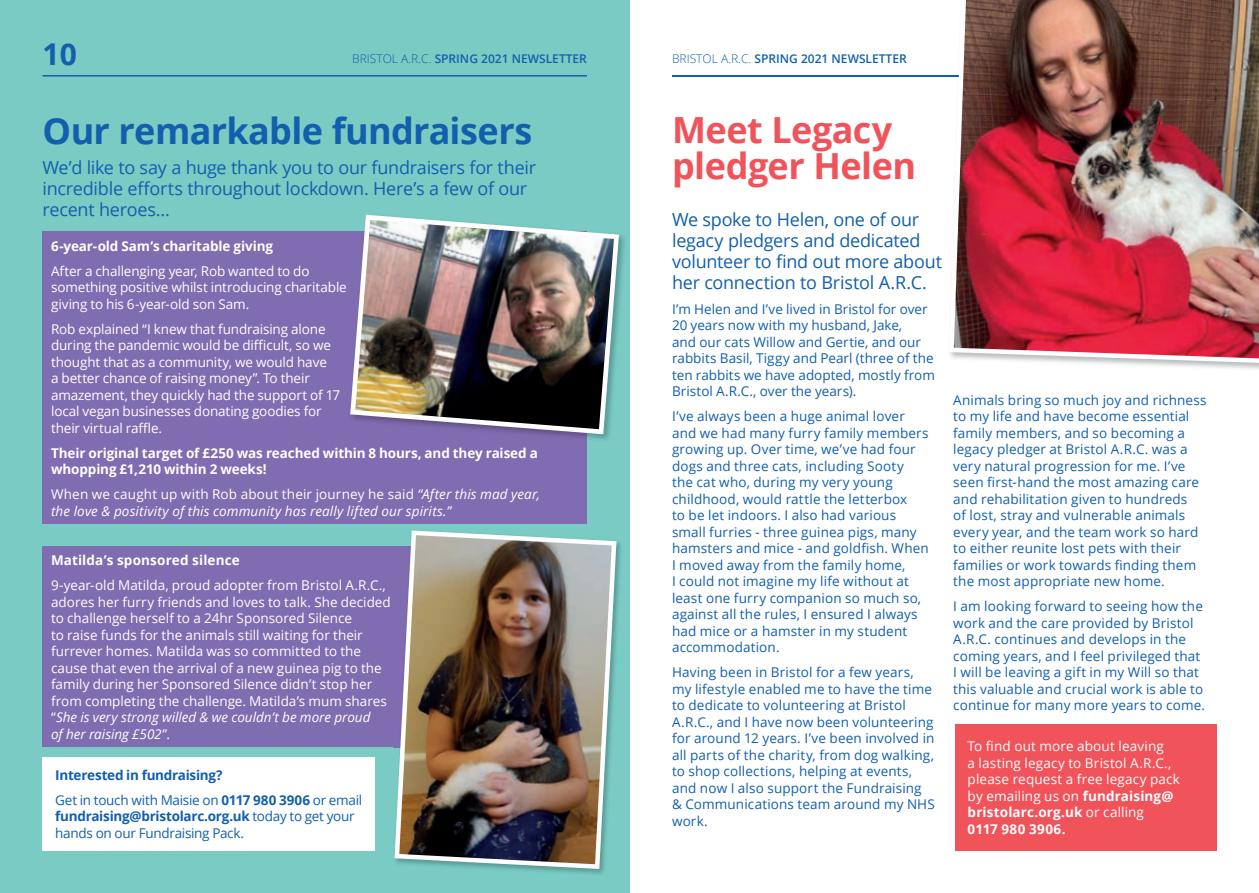
<style>
.page{position:relative;width:1259px;height:893px;background:#fff}
.page>*{position:absolute;margin:0;border:0;box-sizing:border-box;transform-origin:0 0}
.t1{font:700 36px "Open Sans";letter-spacing:-.02em;color:#115fad}
.t2{font:700 36px/36px "Open Sans";letter-spacing:-.015em;color:#f0545a}
.t3{font:700 30px "Open Sans";color:#115fad}
.t4{font:18px/21px "Open Sans";letter-spacing:-.015em;color:#115fad}
.t5{font:13.5px/16.5px "Open Sans";letter-spacing:.01em;color:#115fad}
.t6{font:13.5px/16.5px "Open Sans";color:#fff}
.t7{font:italic 13.5px/16.5px "Open Sans";letter-spacing:.01em;color:#fff}
.t8{font:700 13.5px/16.5px "Open Sans";letter-spacing:-.01em;color:#fff}
.t9{font:13.5px/16.5px "Open Sans";letter-spacing:-.02em;color:#115fad}
.t10{font:700 13.5px/25px "Open Sans";letter-spacing:-.02em;color:#115fad}
.t11{font:700 13.5px "Open Sans";letter-spacing:.01em;color:#fff}
.t12{font:600 12px "Open Sans";color:#115fad}
.s1{font-weight:300}
.s2{font-style:normal}
.s3{font-style:italic}
.s4{font-weight:400}
.s5{font-weight:700}
</style>
<div class="page">
<hr style="left:672px;top:75px;width:544px;height:2px;background:#115fad">
<div style="left:0;top:0;width:629px;height:893px;background:#7acbc4"></div>
<div style="left:955px;top:724px;width:261px;height:126px;background:#f0545a"></div>
<img style="left:950px;top:0;width:309px;height:366px">
<div style="left:43px;top:757px;width:332px;height:93px;background:#fff"></div>
<div style="left:43px;top:232px;width:544px;height:292px;background:#806cb0"></div>
<div style="left:43px;top:546px;width:544px;height:201px;background:#806cb0"></div>
<img style="left:393px;top:530px;width:226px;height:341px">
<img style="left:348px;top:214px;width:273px;height:223px">
<hr style="left:43px;top:75px;width:544px;height:2px;background:#115fad">
<h2 class="t3" style="left:43px;top:33px;width:36px">10</h2>
<p class="t12" style="left:352px;top:51px;width:236px"><span class="s1">BRISTOL A.R.C.</span> SPRING 2021 NEWSLETTER</p>
<h1 class="t1" style="left:43px;top:106px;width:491px">Our remarkable fundraisers</h1>
<h3 class="t4" style="left:43px;top:156px;width:495px">We’d like to say a huge thank you to our fundraisers for their incredible efforts throughout lockdown. Here’s a few of our recent heroes…</h3>
<p class="t8" style="left:51px;top:237px;width:223px">6-year-old Sam’s charitable giving</p>
<p class="t6" style="left:51px;top:262px;width:297px">After a challenging year, Rob wanted to do something positive whilst introducing charitable giving to his 6-year-old son Sam.</p>
<p class="t6" style="left:51px;top:320px;width:291px">Rob explained “I knew that fundraising alone during the pandemic would be difficult, so we thought that as a community, we would have<br>a better chance of raising money”. To their amazement, they quickly had the support of 17 local vegan businesses donating goodies for their virtual raffle.</p>
<p class="t8" style="left:51px;top:444px;width:488px">Their original target of £250 was reached within 8 hours, and they raised a whopping £1,210 within 2 weeks!</p>
<p class="t7" style="left:51px;top:486px;width:490px"><span class="s2">When we caught up with Rob about their journey he said</span> “After this mad year, the love &amp; positivity of this community has really lifted our spirits.”</p>
<p class="t11" style="left:51px;top:551px;width:190px">Matilda’s sponsored silence</p>
<p class="t6" style="left:51px;top:577px;width:341px">9-year-old Matilda, proud adopter from Bristol A.R.C., adores her furry friends and loves to talk. She decided to challenge herself to a 24hr Sponsored Silence<br>to raise funds for the animals still waiting for their furrever homes. Matilda was so committed to the cause that even the arrival of a new guinea pig to the family during her Sponsored Silence didn’t stop her from completing the challenge. Matilda’s mum shares “<span class="s3">She is very strong willed &amp; we couldn’t be more proud<br>of her raising £502</span>”.</p>
<p class="t10" style="left:55px;top:762px;width:308px">Interested in fundraising?<br><span class="s4">Get in touch with Maisie on</span> 0117 980 3906 <span class="s4">or email</span></p>
<p class="t9" style="left:55px;top:808px;width:301px"><span class="s5">fundraising@bristolarc.org.uk</span> today to get your hands on our Fundraising Pack.</p>
<p class="t12" style="left:672px;top:51px;width:236px"><span class="s1">BRISTOL A.R.C.</span> SPRING 2021 NEWSLETTER</p>
<h1 class="t2" style="left:672px;top:111px;width:246px">Meet Legacy pledger Helen</h1>
<h3 class="t4" style="left:672px;top:208px;width:271px">We spoke to Helen, one of our legacy pledgers and dedicated volunteer to find out more about her connection to Bristol A.R.C.</h3>
<p class="t5" style="left:672px;top:300px;width:264px">I’m Helen and I’ve lived in Bristol for over 20 years now with my husband, Jake,<br>and our cats Willow and Gertie, and our rabbits Basil, Tiggy and Pearl (three of the ten rabbits we have adopted, mostly from Bristol A.R.C., over the years).</p>
<p class="t5" style="left:672px;top:408px;width:258px">I’ve always been a huge animal lover and we had many furry family members growing up. Over time, we’ve had four dogs and three cats, including Sooty<br>the cat who, during my very young childhood, would rattle the letterbox<br>to be let indoors. I also had various small furries - three guinea pigs, many hamsters and mice - and goldfish. When I moved away from the family home,<br>I could not imagine my life without at least one furry companion so much so, against all the rules, I ensured I always had mice or a hamster in my student accommodation.</p>
<p class="t5" style="left:672px;top:664px;width:264px">Having been in Bristol for a few years, my lifestyle enabled me to have the time to dedicate to volunteering at Bristol A.R.C., and I have now been volunteering for around 12 years. I’ve been involved in all parts of the charity, from dog walking, to shop collections, helping at events, and now I also support the Fundraising &amp; Communications team around my NHS work.</p>
<p class="t5" style="left:953px;top:391px;width:255px">Animals bring so much joy and richness to my life and have become essential family members, and so becoming a legacy pledger at Bristol A.R.C. was a very natural progression for me. I’ve seen first-hand the most amazing care and rehabilitation given to hundreds<br>of lost, stray and vulnerable animals every year, and the team work so hard to either reunite lost pets with their families or work towards finding them the most appropriate new home.</p>
<p class="t5" style="left:953px;top:597px;width:253px">I am looking forward to seeing how the work and the care provided by Bristol A.R.C. continues and develops in the coming years, and I feel privileged that I will be leaving a gift in my Will so that this valuable and crucial work is able to continue for many more years to come.</p>
<p class="t6" style="left:967px;top:738px;width:214px">To find out more about leaving<br>a lasting legacy to Bristol A.R.C., please request a free legacy pack by emailing us on <span class="s5">fundraising@ bristolarc.org.uk</span> or calling<br><span class="s5">0117 980 3906.</span></p>
</div>
